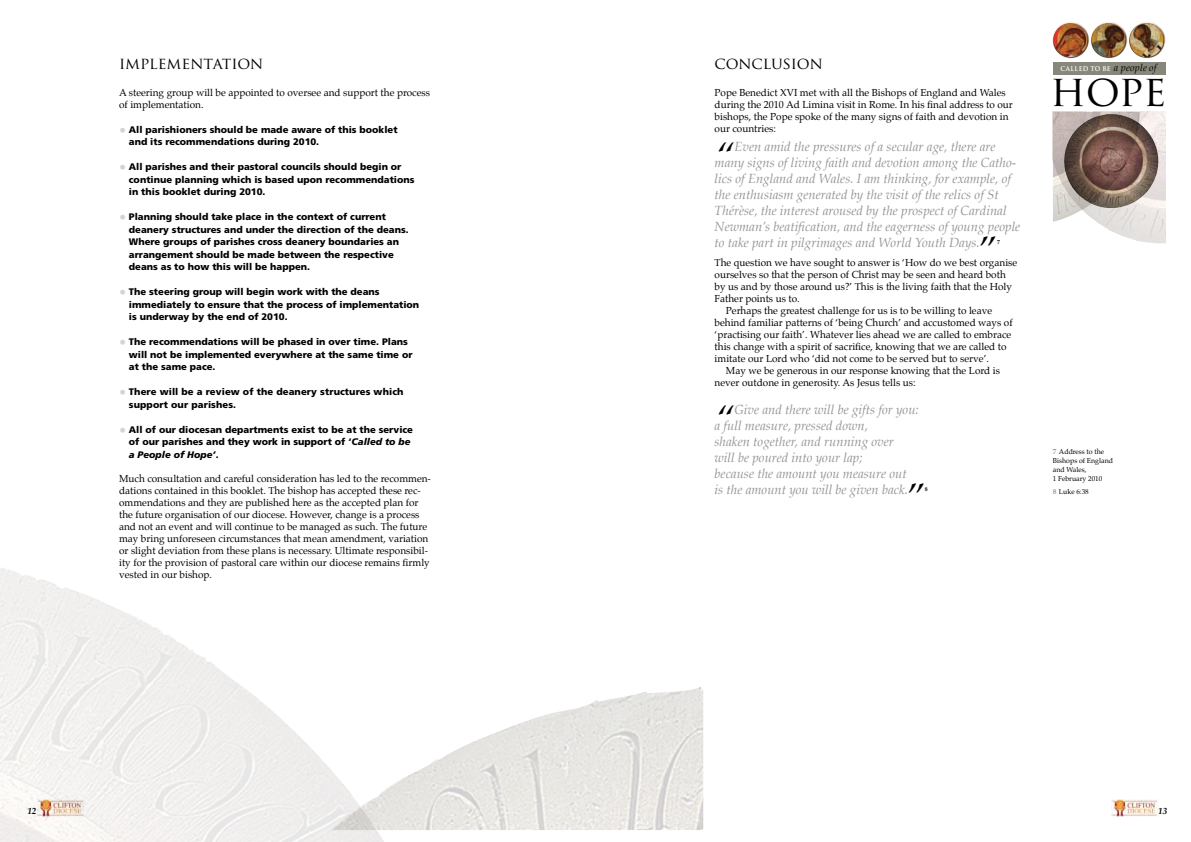
<style>
.page{position:relative;width:1191px;height:842px;background:#fff}
.page>*{position:absolute;margin:0;border:0;box-sizing:border-box;transform-origin:0 0}
.t1{font:42.5px "Trajan Pro";color:#000}
.t2{font:italic 40px "Palatino";color:#000}
.t3{font:16px "Trajan Pro";color:#000}
.t4{font:italic 13px/16px "Palatino";color:#939598}
.t5{font:10px/12px "Palatino";color:#000}
.t6{font:900 9.5px/12.5px "Frutiger";color:#000}
.t7{font:italic 700 9px "Palatino";color:#000}
.t8{font:700 7.5px "Trajan Pro";letter-spacing:.05em;color:#fff;scale:.9 1}
.t9{font:7px/9px "Palatino";color:#000}
.t10{font:700 5.8px "Palatino";color:#000}
.s1{font-family:"Palatino";font-weight:400;font-style:italic;font-size:14px;color:#d1d3d4}
.s2{font-style:italic}
.s3{font-family:"Palatino";font-weight:400;font-style:italic;font-size:10px;color:#000}
.s4{font-weight:700;font-size:7.5px;color:#939598}
</style>
<div class="page">
<img style="left:0;top:568px;width:384px;height:274px">
<img style="left:330px;top:700px;width:265px;height:130px">
<img style="left:1111px;top:799px;width:46px;height:17px">
<div style="left:1053px;top:62px;width:112px;height:13px;background:#88877b"></div>
<img style="left:1053px;top:112px;width:112px;height:131px">
<img style="left:1061px;top:114px;width:100px;height:94px">
<img style="left:1129px;top:22px;width:36px;height:36px;border-radius:18px">
<img style="left:1129px;top:23px;width:34px;height:34px;border-radius:17px">
<img style="left:1052px;top:22px;width:37px;height:36px;border-radius:18px">
<img style="left:1053px;top:23px;width:34px;height:34px;border-radius:17px">
<img style="left:1090px;top:22px;width:37px;height:36px;border-radius:18px">
<img style="left:1091px;top:23px;width:34px;height:34px;border-radius:17px">
<img style="left:595px;top:687px;width:108px;height:143px">
<h3 class="t3" style="left:119px;top:53px;width:146px">IMPLEMENTATION</h3>
<p class="t5" style="left:119px;top:87px;width:312px">A steering group will be appointed to oversee and support the process of implementation.</p>
<p class="t6" style="left:129px;top:123px;width:270px;text-indent:-10px"><span class="s1">•</span> All parishioners should be made aware of this booklet and its recommendations during 2010.</p>
<p class="t6" style="left:129px;top:160px;width:287px;text-indent:-10px"><span class="s1">•</span> All parishes and their pastoral councils should begin or continue planning which is based upon recommendations in this booklet during 2010.</p>
<p class="t6" style="left:129px;top:210px;width:281px;text-indent:-10px"><span class="s1">•</span> Planning should take place in the context of current deanery structures and under the direction of the deans.<br>Where groups of parishes cross deanery boundaries an arrangement should be made between the respective deans as to how this will be happen.</p>
<p class="t6" style="left:129px;top:285px;width:292px;text-indent:-10px"><span class="s1">•</span> The steering group will begin work with the deans immediately to ensure that the process of implementation is underway by the end of 2010.</p>
<p class="t6" style="left:129px;top:335px;width:285px;text-indent:-10px"><span class="s1">•</span> The recommendations will be phased in over time. Plans will not be implemented everywhere at the same time or at the same pace.</p>
<p class="t6" style="left:129px;top:385px;width:276px;text-indent:-10px"><span class="s1">•</span> There will be a review of the deanery structures which support our parishes.</p>
<p class="t6" style="left:129px;top:423px;width:286px;text-indent:-10px"><span class="s1">•</span> All of our diocesan departments exist to be at the service of our parishes and they work in support of ‘<span class="s2">Called to be a People of Hope’</span>.</p>
<p class="t5" style="left:119px;top:472px;width:313px">Much consultation and careful consideration has led to the recommen&shy;dations contained in this booklet. The bishop has accepted these rec&shy;ommendations and they are published here as the accepted plan for the future organisation of our diocese. However, change is a process and not an event and will continue to be managed as such. The future may bring unforeseen circumstances that mean amendment, variation or slight deviation from these plans is necessary. Ultimate responsibil&shy;ity for the provision of pastoral care within our diocese remains firmly vested in our bishop.</p>
<p class="t7" style="left:27px;top:804px;width:10px">12</p>
<h3 class="t3" style="left:714px;top:53px;width:110px">CONCLUSION</h3>
<p class="t5" style="left:714px;top:87px;width:300px">Pope Benedict XVI met with all the Bishops of England and Wales during the 2010 Ad Limina visit in Rome. In his final address to our bishops, the Pope spoke of the many signs of faith and devotion in our countries:</p>
<h2 class="t2" style="left:714px;top:126px;width:21px">“</h2>
<p class="t4" style="left:714px;top:139px;width:307px;text-indent:20px">Even amid the pressures of a secular age, there are many signs of living faith and devotion among the Catho&shy;lics of England and Wales. I am thinking, for example, of the enthusiasm generated by the visit of the relics of St Thérèse, the interest aroused by the prospect of Cardinal Newman’s beatification, and the eagerness of young people to take part in pilgrimages and World Youth Days.</p>
<h2 class="t2" style="left:976px;top:220px;width:21px">”</h2>
<p class="t10" style="left:997px;top:237px;width:4px">7</p>
<p class="t5" style="left:714px;top:257px;width:304px">The question we have sought to answer is ‘How do we best organise</p>
<p class="t5" style="left:714px;top:269px;width:293px">ourselves so that the person of Christ may be seen and heard both</p>
<p class="t5" style="left:714px;top:281px;width:299px">by us and by those around us?’ This is the living faith that the Holy</p>
<p class="t5" style="left:714px;top:293px;width:87px">Father points us to.</p>
<p class="t5" style="left:726px;top:305px;width:268px">Perhaps the greatest challenge for us is to be willing to leave</p>
<p class="t5" style="left:714px;top:317px;width:300px">behind familiar patterns of ‘being Church’ and accustomed ways of</p>
<p class="t5" style="left:714px;top:329px;width:298px">‘practising our faith’. Whatever lies ahead we are called to embrace</p>
<p class="t5" style="left:714px;top:341px;width:293px">this change with a spirit of sacrifice, knowing that we are called to</p>
<p class="t5" style="left:714px;top:353px;width:276px">imitate our Lord who ‘did not come to be served but to serve’.</p>
<p class="t5" style="left:726px;top:365px;width:275px">May we be generous in our response knowing that the Lord is</p>
<p class="t5" style="left:714px;top:377px;width:202px">never outdone in generosity. As Jesus tells us:</p>
<h2 class="t2" style="left:714px;top:389px;width:21px">“</h2>
<h3 class="t4" style="left:714px;top:402px;width:206px;text-indent:20px">Give and there will be gifts for you: a full measure, pressed down,<br>shaken together, and running over<br>will be poured into your lap;<br>because the amount you measure out<br>is the amount you will be given back.</h3>
<h2 class="t2" style="left:904px;top:467px;width:21px">”</h2>
<p class="t10" style="left:925px;top:484px;width:4px">8</p>
<p class="t8" style="left:1060px;top:64px;width:108px">CALLED TO BE <span class="s3">a people of</span></p>
<h1 class="t1" style="left:1050px;top:64px;width:118px">HOPE</h1>
<p class="t9" style="left:1053px;top:447px;width:62px"><span class="s4">7</span> Address to the<br>Bishops of England and Wales,<br>1 February 2010</p>
<p class="t9" style="left:1053px;top:487px;width:37px"><span class="s4">8</span> Luke 6:38</p>
<p class="t7" style="left:1158px;top:804px;width:10px">13</p>
</div>
